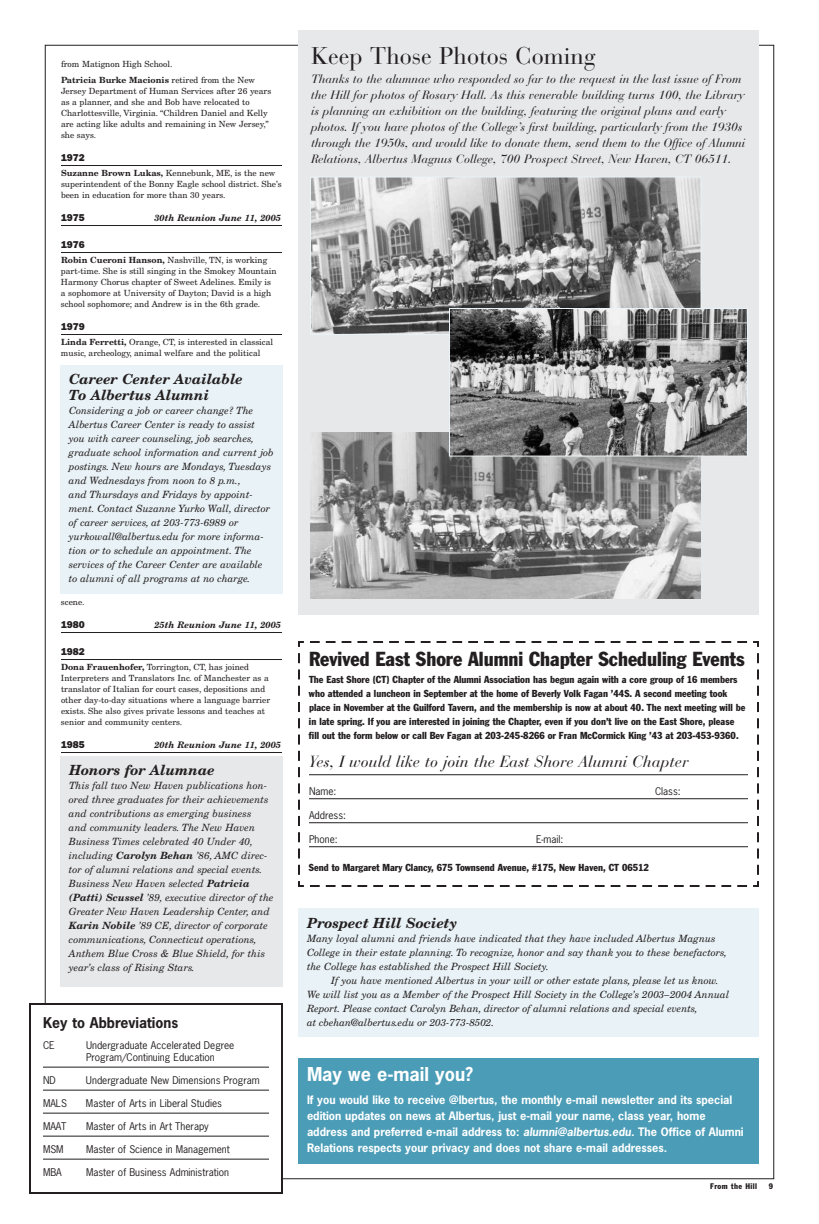
<style>
.page{position:relative;width:819px;height:1224px;background:#fff}
.page>*{position:absolute;margin:0;border:0;box-sizing:border-box;transform-origin:0 0}
.t1{font:24px "Bauer Bodoni";color:#231f20}
.t2{font:condensed 20px "Franklin Gothic";color:#231f20}
.t3{font:700 18px "News Gothic";color:#fff}
.t4{font:italic 16px "Bauer Bodoni";color:#231f20}
.t5{font:italic 700 14px/16px "New Century Schlbk";color:#231f20}
.t6{font:700 14px "News Gothic";color:#231f20}
.t7{font:italic 12px/16px "Bauer Bodoni";color:#231f20}
.t8{font:700 11px/16px "News Gothic";color:#fff}
.t9{font:italic 10px/14px "New Century Schlbk";color:#231f20}
.t10{font:condensed 10px/14px "Franklin Gothic";color:#231f20}
.t11{font:10px/12px "News Gothic";color:#231f20}
.t12{font:800 10px "Franklin Gothic";color:#231f20}
.t13{font:italic 700 9px "New Century Schlbk";color:#231f20}
.t14{font:8.5px/11px "New Century Schlbk";color:#231f20}
.t15{font:condensed 8px "Franklin Gothic";letter-spacing:.055em;color:#231f20}
.s1{font-weight:700}
.s2{font-style:italic}
</style>
<div class="page">
<hr style="left:61px;top:165px;width:221px;height:1px;background:#231f20">
<hr style="left:61px;top:225px;width:221px;height:1px;background:#231f20">
<hr style="left:61px;top:252px;width:221px;height:1px;background:#231f20">
<hr style="left:61px;top:334px;width:221px;height:1px;background:#231f20">
<hr style="left:61px;top:632px;width:221px;height:1px;background:#231f20">
<hr style="left:61px;top:659px;width:221px;height:1px;background:#231f20">
<hr style="left:61px;top:752px;width:221px;height:1px;background:#231f20">
<div style="left:298px;top:909px;width:461px;height:128px;background:#e9f2f6"></div>
<div style="left:60px;top:365px;width:223px;height:229px;background:#e9f2f6"></div>
<div style="left:29px;top:1003px;width:254px;height:191px;border:2px solid #231f20"></div>
<hr style="left:43px;top:1067px;width:226px;height:1px;background:#231f20">
<hr style="left:43px;top:1090px;width:226px;height:1px;background:#231f20">
<hr style="left:43px;top:1113px;width:226px;height:1px;background:#231f20">
<hr style="left:43px;top:1136px;width:226px;height:1px;background:#231f20">
<hr style="left:43px;top:1159px;width:226px;height:1px;background:#231f20">
<div style="left:60px;top:756px;width:223px;height:231px;background:#e7e8e9"></div>
<svg style="left:298px;top:641px;width:461px;height:246px"></svg>
<hr style="left:309px;top:774px;width:439px;height:1px;background:#231f20">
<hr style="left:309px;top:798px;width:439px;height:1px;background:#231f20">
<hr style="left:309px;top:822px;width:439px;height:1px;background:#231f20">
<hr style="left:309px;top:846px;width:439px;height:1px;background:#231f20">
<div style="left:298px;top:1058px;width:461px;height:106px;background:#4b9db7"></div>
<div style="left:298px;top:30px;width:461px;height:585px;background:#e7e8e9"></div>
<img style="left:310px;top:432px;width:391px;height:167px">
<img style="left:312px;top:178px;width:388px;height:155px">
<div style="left:310px;top:176px;width:392px;height:159px;border:1px solid #e9f2f6"></div>
<img style="left:451px;top:310px;width:295px;height:145px">
<div style="left:449px;top:308px;width:299px;height:149px;border:1px solid #e9f2f6"></div>
<p class="t14" style="left:61px;top:57px;width:196px;line-height:16px">from Matignon High School.<br><span class="s1">Patricia Burke Macionis</span> retired from the New</p>
<p class="t14" style="left:61px;top:87px;width:212px">Jersey Department of Human Services after 26 years as a planner, and she and Bob have relocated to Charlottesville, Virginia. “Children Daniel and Kelly are acting like adults and remaining in New Jersey,” she says.</p>
<p class="t12" style="left:61px;top:154px;width:25px">1972</p>
<p class="t14" style="left:61px;top:169px;width:222px"><span class="s1">Suzanne Brown Lukas,</span> Kennebunk, ME, is the new superintendent of the Bonny Eagle school district. She’s been in education for more than 30 years.</p>
<p class="t12" style="left:61px;top:214px;width:25px">1975</p>
<p class="t13" style="left:154px;top:215px;width:128px">30th Reunion June 11, 2005</p>
<p class="t12" style="left:61px;top:241px;width:25px">1976</p>
<p class="t14" style="left:61px;top:256px;width:217px"><span class="s1">Robin Cueroni Hanson,</span> Nashville, TN, is working part-time. She is still singing in the Smokey Mountain Harmony Chorus chapter of Sweet Adelines. Emily is a sophomore at University of Dayton; David is a high school sophomore; and Andrew is in the 6th grade.</p>
<p class="t12" style="left:61px;top:323px;width:25px">1979</p>
<p class="t14" style="left:61px;top:338px;width:214px"><span class="s1">Linda Ferretti,</span> Orange, CT, is interested in classical music, archeology, animal welfare and the political</p>
<h3 class="t5" style="left:69px;top:373px;width:175px">Career Center Available<br>To Albertus Alumni</h3>
<p class="t9" style="left:69px;top:405px;width:206px">Considering a job or career change? The Albertus Career Center is ready to assist<br>you with career counseling, job searches, graduate school information and current job postings. New hours are Mondays, Tuesdays and Wednesdays from noon to 8 p.m.,<br>and Thursdays and Fridays by appoint&shy;ment. Contact Suzanne Yurko Wall, director of career services, at 203-773-6989 or yurkowall@albertus.edu for more informa&shy;tion or to schedule an appointment. The services of the Career Center are available to alumni of all programs at no charge.</p>
<p class="t14" style="left:61px;top:598px;width:25px">scene.</p>
<p class="t12" style="left:61px;top:621px;width:25px">1980</p>
<p class="t13" style="left:154px;top:622px;width:128px">25th Reunion June 11, 2005</p>
<p class="t12" style="left:61px;top:648px;width:25px">1982</p>
<p class="t14" style="left:61px;top:663px;width:211px"><span class="s1">Dona Frauenhofer,</span> Torrington, CT, has joined Interpreters and Translators Inc. of Manchester as a translator of Italian for court cases, depositions and other day-to-day situations where a language barrier exists. She also gives private lessons and teaches at senior and community centers.</p>
<p class="t12" style="left:61px;top:741px;width:25px">1985</p>
<p class="t13" style="left:154px;top:742px;width:128px">20th Reunion June 11, 2005</p>
<h3 class="t5" style="left:69px;top:764px;width:147px">Honors for Alumnae</h3>
<p class="t9" style="left:69px;top:780px;width:206px">This fall two New Haven publications hon&shy;ored three graduates for their achievements and contributions as emerging business<br>and community leaders. The New Haven Business Times celebrated 40 Under 40, including <span class="s1">Carolyn Behan</span> ’86, AMC direc&shy;tor of alumni relations and special events.<br>Business New Haven selected <span class="s1">Patricia (Patti) Scussel</span> ’89, executive director of the Greater New Haven Leadership Center, and <span class="s1">Karin Nobile</span> ’89 CE, director of corporate communications, Connecticut operations, Anthem Blue Cross &amp; Blue Shield, for this year’s class of Rising Stars.</p>
<h3 class="t6" style="left:43px;top:1015px;width:137px">Key to Abbreviations</h3>
<p class="t11" style="left:43px;top:1039px;width:13px">CE</p>
<p class="t11" style="left:86px;top:1039px;width:150px">Undergraduate Accelerated Degree<br>Program/Continuing Education</p>
<p class="t11" style="left:43px;top:1074px;width:14px">ND</p>
<p class="t11" style="left:86px;top:1074px;width:175px">Undergraduate New Dimensions Program</p>
<p class="t11" style="left:43px;top:1097px;width:25px">MALS</p>
<p class="t11" style="left:86px;top:1097px;width:137px">Master of Arts in Liberal Studies</p>
<p class="t11" style="left:43px;top:1120px;width:25px">MAAT</p>
<p class="t11" style="left:86px;top:1120px;width:124px">Master of Arts in Art Therapy</p>
<p class="t11" style="left:43px;top:1143px;width:22px">MSM</p>
<p class="t11" style="left:86px;top:1143px;width:145px">Master of Science in Management</p>
<p class="t11" style="left:43px;top:1166px;width:20px">MBA</p>
<p class="t11" style="left:86px;top:1166px;width:145px">Master of Business Administration</p>
<h1 class="t1" style="left:311px;top:47px;width:286px">Keep Those Photos Coming</h1>
<p class="t7" style="left:311px;top:72px;width:436px">Thanks to the alumnae who responded so far to the request in the last issue of From the Hill for photos of Rosary Hall. As this venerable building turns 100, the Library is planning an exhibition on the building, featuring the original plans and early photos. If you have photos of the College’s first building, particularly from the 1930s through the 1950s, and would like to donate them, send them to the Office of Alumni Relations, Albertus Magnus College, 700 Prospect Street, New Haven, CT 06511.</p>
<h2 class="t2" style="left:309px;top:652px;width:437px">Revived East Shore Alumni Chapter Scheduling Events</h2>
<p class="t10" style="left:309px;top:673px;width:438px">The East Shore (CT) Chapter of the Alumni Association has begun again with a core group of 16 members who attended a luncheon in September at the home of Beverly Volk Fagan ’44S. A second meeting took place in November at the Guilford Tavern, and the membership is now at about 40. The next meeting will be in late spring. If you are interested in joining the Chapter, even if you don’t live on the East Shore, please fill out the form below or call Bev Fagan at 203-245-8266 or Fran McCormick King ’43 at 203-453-9360.</p>
<h3 class="t4" style="left:309px;top:756px;width:381px">Yes, I would like to join the East Shore Alumni Chapter</h3>
<p class="t11" style="left:309px;top:786px;width:29px">Name:</p>
<p class="t11" style="left:655px;top:786px;width:27px">Class:</p>
<p class="t11" style="left:309px;top:810px;width:39px">Address:</p>
<p class="t11" style="left:309px;top:834px;width:30px">Phone:</p>
<p class="t11" style="left:536px;top:834px;width:29px">E-mail:</p>
<p class="t10" style="left:309px;top:861px;width:341px">Send to Margaret Mary Clancy, 675 Townsend Avenue, #175, New Haven, CT 06512</p>
<h3 class="t5" style="left:307px;top:916px;width:151px">Prospect Hill Society</h3>
<p class="t9" style="left:307px;top:932px;width:421px">Many loyal alumni and friends have indicated that they have included Albertus Magnus<br>College in their estate planning. To recognize, honor and say thank you to these benefactors, the College has established the Prospect Hill Society.</p>
<p class="t9" style="left:307px;top:974px;width:424px;text-indent:24px">If you have mentioned Albertus in your will or other estate plans, please let us know.<br>We will list you as a Member of the Prospect Hill Society in the College’s 2003–2004 Annual Report. Please contact Carolyn Behan, director of alumni relations and special events,<br>at cbehan@albertus.edu or 203-773-8502.</p>
<h3 class="t3" style="left:307px;top:1064px;width:168px">May we e-mail you?</h3>
<p class="t8" style="left:307px;top:1092px;width:438px">If you would like to receive @lbertus, the monthly e-mail newsletter and its special edition updates on news at Albertus, just e-mail your name, class year, home address and preferred e-mail address to: <span class="s2">alumni@albertus.edu.</span> The Office of Alumni Relations respects your privacy and does not share e-mail addresses.</p>
<p class="t15" style="left:710px;top:1183px;width:49px">From the Hill</p>
<p class="t15" style="left:769px;top:1183px;width:6px">9</p>
</div>
